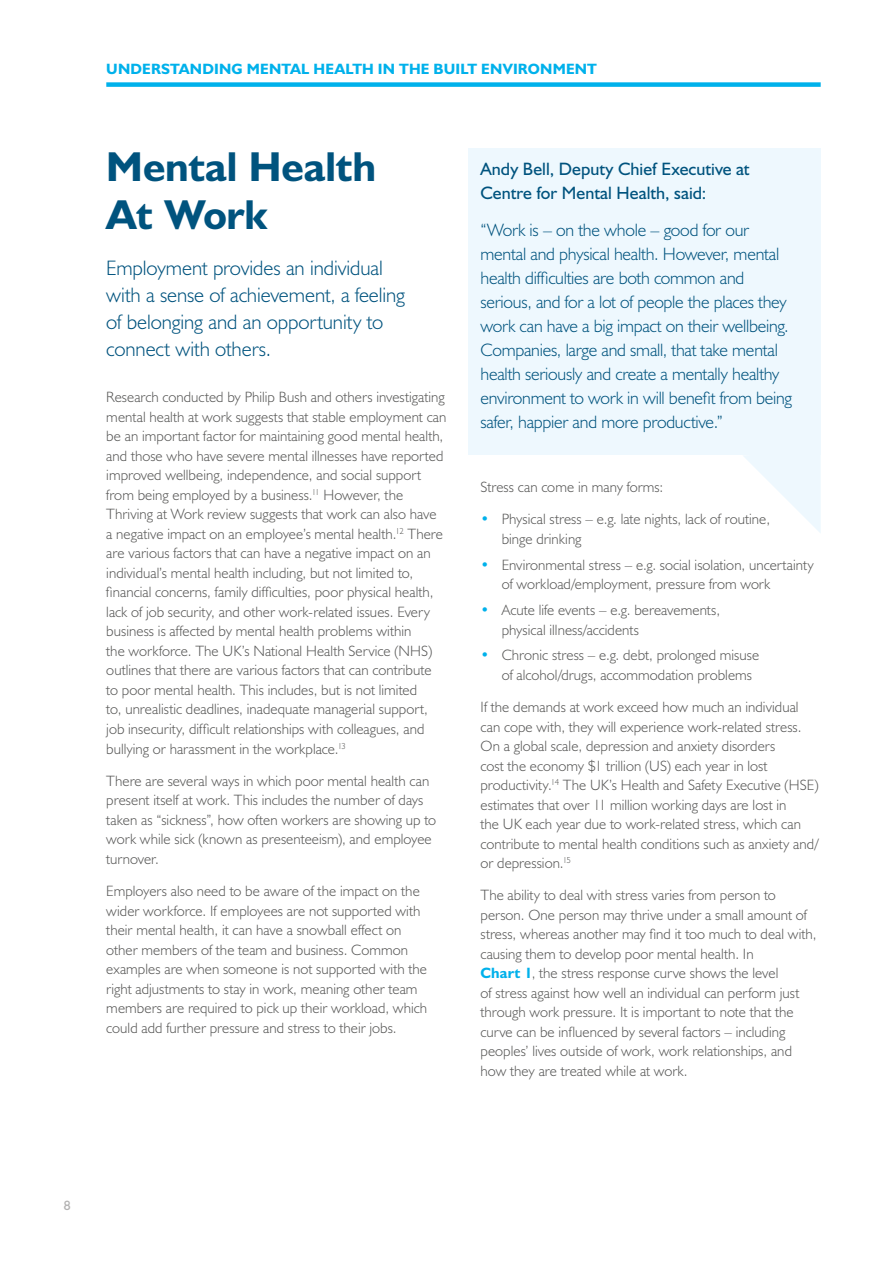
<style>
.page{position:relative;width:893px;height:1263px;background:#fff}
.page>*{position:absolute;margin:0;border:0;box-sizing:border-box;transform-origin:0 0}
.t1{font:700 42px/48px "Humanist 521 BT";color:#00537e}
.t2{font:300 21px/27px "Humanist 521 BT";letter-spacing:-.005em;color:#00537e}
.t3{font:300 18px/24px "Humanist 521 BT";letter-spacing:-.015em;color:#00537e}
.t4{font:18px/24px "Humanist 521 BT";color:#00537e}
.t5{font:300 15px/19.5px "Humanist 521 BT";letter-spacing:.005em;color:#575756}
.t6{font:700 15px "Humanist 521 BT";letter-spacing:.01em;color:#00b1eb}
.t7{font:13.5px "Humanist 521 BT";color:#b3b2b2}
.s1{color:#00b1eb}
.s2{font-weight:700;color:#00b1eb}
</style>
<div class="page">
<div style="left:106px;top:82px;width:715px;height:5px;background:#00b1eb"></div>
<div style="left:468px;top:149px;width:353px;height:306px;background:#eef8fe"></div>
<svg style="left:743px;top:455px;width:78px;height:78px"></svg>
<p class="t6" style="left:106px;top:60px;width:492px">UNDERSTANDING MENTAL HEALTH IN THE BUILT ENVIRONMENT</p>
<h1 class="t1" style="left:106px;top:142px;width:271px">Mental Health<br>At Work</h1>
<p class="t4" style="left:480px;top:157px;width:271px">Andy Bell, Deputy Chief Executive at<br>Centre for Mental Health, said:</p>
<p class="t3" style="left:480px;top:218px;width:313px">“Work is – on the whole – good for our mental and physical health. However, mental health difficulties are both common and serious, and for a lot of people the places they work can have a big impact on their wellbeing.<br>Companies, large and small, that take mental health seriously and create a mentally healthy environment to work in will benefit from being safer, happier and more productive.”</p>
<h2 class="t2" style="left:106px;top:254px;width:300px">Employment provides an individual with a sense of achievement, a feeling of belonging and an opportunity to connect with others.</h2>
<p class="t5" style="left:106px;top:387px;width:342px">Research conducted by Philip Bush and others investigating mental health at work suggests that stable employment can be an important factor for maintaining good mental health, and those who have severe mental illnesses have reported improved wellbeing, independence, and social support from being employed by a business.<sup>11</sup> However, the Thriving at Work review suggests that work can also have a negative impact on an employee’s mental health.<sup>12</sup> There are various factors that can have a negative impact on an individual’s mental health including, but not limited to, financial concerns, family difficulties, poor physical health, lack of job security, and other work-related issues. Every business is affected by mental health problems within<br>the workforce. The UK’s National Health Service (NHS) outlines that there are various factors that can contribute to poor mental health. This includes, but is not limited<br>to, unrealistic deadlines, inadequate managerial support, job insecurity, difficult relationships with colleagues, and bullying or harassment in the workplace.<sup>13</sup></p>
<p class="t5" style="left:106px;top:771px;width:331px">There are several ways in which poor mental health can present itself at work. This includes the number of days taken as “sickness”, how often workers are showing up to work while sick (known as presenteeism), and employee turnover.</p>
<p class="t5" style="left:106px;top:881px;width:322px">Employers also need to be aware of the impact on the wider workforce. If employees are not supported with their mental health, it can have a snowball effect on other members of the team and business. Common examples are when someone is not supported with the right adjustments to stay in work, meaning other team members are required to pick up their workload, which could add further pressure and stress to their jobs.</p>
<p class="t5" style="left:480px;top:477px;width:184px">Stress can come in many forms:</p>
<p class="t5" style="left:502px;top:509px;width:270px;text-indent:-21px"><span class="s1">•</span> Physical stress – e.g. late nights, lack of routine, binge drinking</p>
<p class="t5" style="left:502px;top:554px;width:313px;text-indent:-21px"><span class="s1">•</span> Environmental stress – e.g. social isolation, uncertainty of workload/employment, pressure from work</p>
<p class="t5" style="left:502px;top:600px;width:220px;text-indent:-21px"><span class="s1">•</span> Acute life events – e.g. bereavements, physical illness/accidents</p>
<p class="t5" style="left:502px;top:645px;width:259px;text-indent:-21px"><span class="s1">•</span> Chronic stress – e.g. debt, prolonged misuse of alcohol/drugs, accommodation problems</p>
<p class="t5" style="left:480px;top:697px;width:340px">If the demands at work exceed how much an individual can cope with, they will experience work-related stress.<br>On a global scale, depression and anxiety disorders<br>cost the economy $1 trillion (US) each year in lost productivity.<sup>14</sup> The UK’s Health and Safety Executive (HSE) estimates that over 11 million working days are lost in<br>the UK each year due to work-related stress, which can contribute to mental health conditions such as anxiety and/ or depression.<sup>15</sup></p>
<p class="t5" style="left:480px;top:885px;width:338px">The ability to deal with stress varies from person to person. One person may thrive under a small amount of stress, whereas another may find it too much to deal with, causing them to develop poor mental health. In<br><span class="s2">Chart 1</span>, the stress response curve shows the level<br>of stress against how well an individual can perform just through work pressure. It is important to note that the curve can be influenced by several factors – including peoples’ lives outside of work, work relationships, and how they are treated while at work.</p>
<p class="t7" style="left:64px;top:1196px;width:8px">8</p>
</div>
